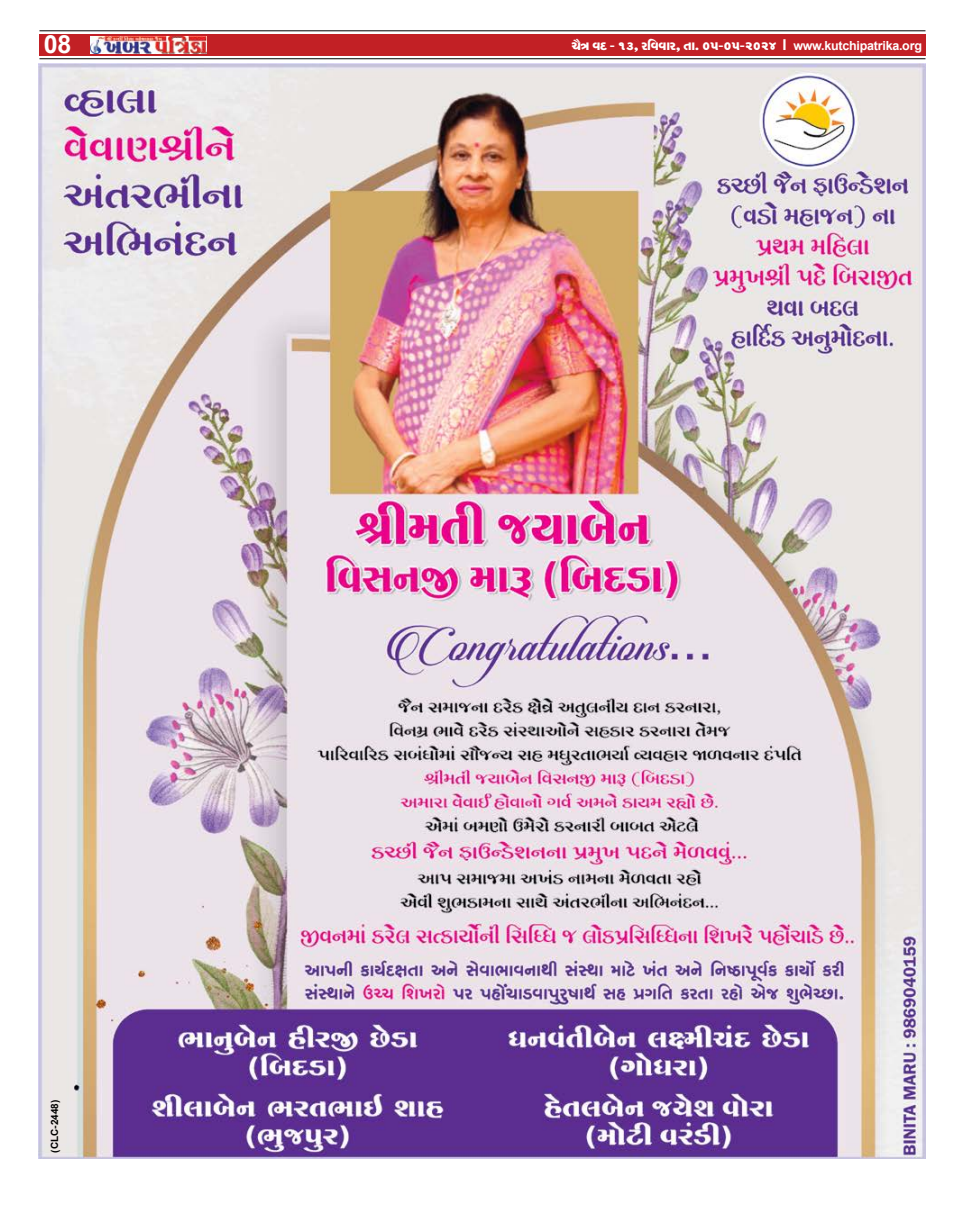
<style>
.page{position:relative;width:964px;height:1205px;background:#fff}
.page>*{position:absolute;margin:0;border:0;box-sizing:border-box;transform-origin:0 0}
.t1{font:700 25px "Arial";color:#fff}
.t2{font:15px "SHREE GUJ7";letter-spacing:-.02em;color:#fff}
.t3{font:700 10px "Arial";color:#000}
.s1{font-family:"Arial";font-weight:700}
.s2{font-family:"Arial";font-weight:700;font-size:12.5px}
</style>
<div class="page">
<div style="left:39px;top:34px;width:887px;height:21px;background:#c22025"></div>
<hr style="left:39px;top:58px;width:886px;height:1px;background:#000">
<hr style="left:39px;top:30px;width:886px;height:1px;background:#000">
<img style="left:90px;top:36px;width:116px;height:17px">
<img style="left:39px;top:64px;width:886px;height:1095px">
<h1 class="t1" style="left:44px;top:27px;width:29px">08</h1>
<p class="t2" style="left:571px;top:38px;width:352px">Q¥Ó hv$ - 13, frhhpf, sp. 05-05-2024 <span class="s1">I</span> <span class="s2">www.kutchipatrika.org</span></p>
<p class="t3" style="left:48px;top:1152px;width:54px;rotate:-90deg">(CLC-2448)</p>
</div>
